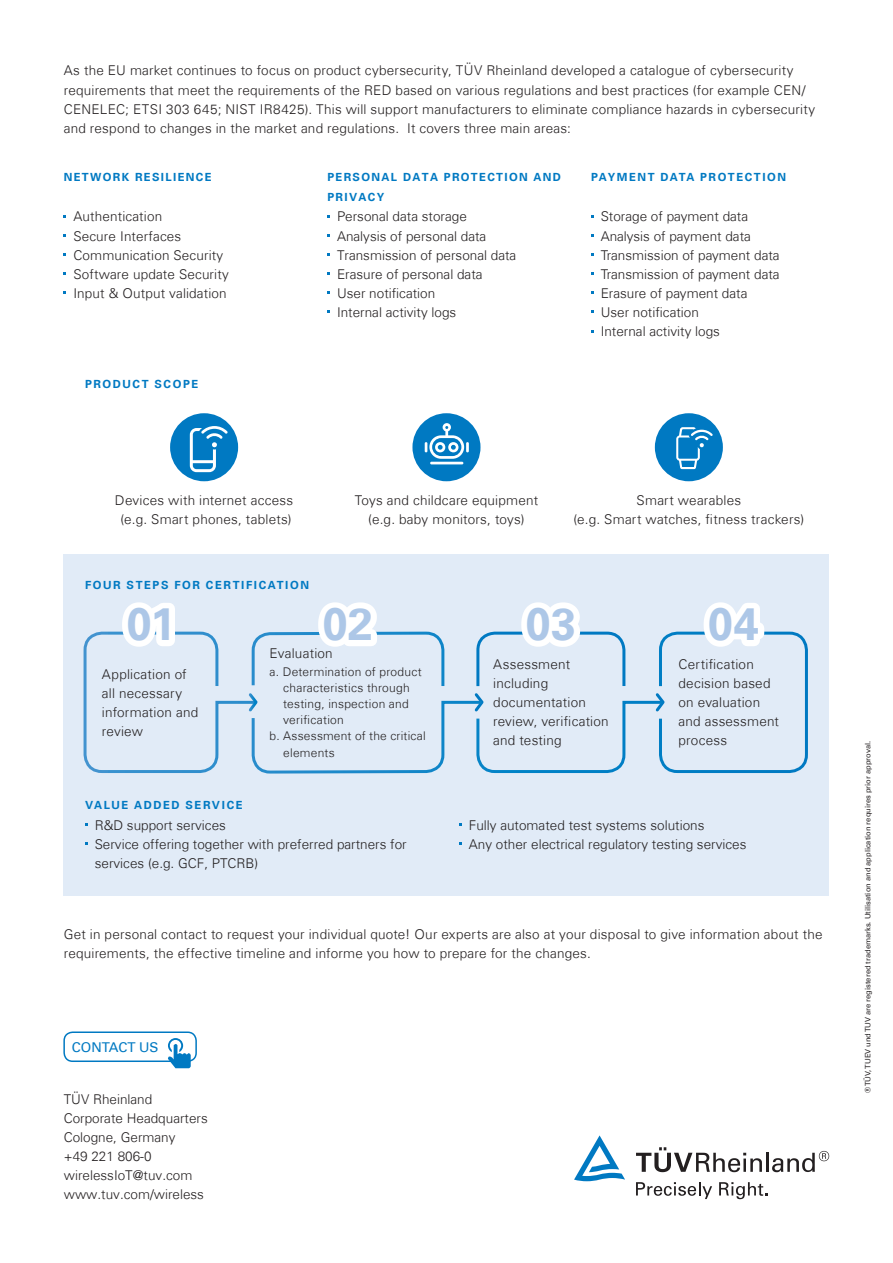
<style>
.page{position:relative;width:893px;height:1263px;background:#fff}
.page>*{position:absolute;margin:0;border:0;box-sizing:border-box;transform-origin:0 0}
.t1{font:700 45px "Univers Com 65";letter-spacing:.01em;color:#adc7e7}
.t2{font:300 13.5px/19.2px "Univers Com 45";letter-spacing:.01em;color:#231f20}
.t3{font:13.5px "Univers Com 55 Roman";color:#0079c2}
.t4{font:300 12px "Univers Com 45";letter-spacing:.02em;color:#231f20}
.t5{font:700 11.25px/20.2px "Univers Com 65";letter-spacing:.135em;color:#0079c2}
.t6{font:7.5px "Univers Com 55 Roman";color:#231f20}
</style>
<div class="page">
<div style="left:63px;top:554px;width:766px;height:341px;background:#e1ebf7"></div>
<div style="left:63px;top:1031px;width:134px;height:31px;border:2px solid #0079c2;border-radius:9px"></div>
<svg style="left:168px;top:1038px;width:23px;height:30px"></svg>
<div style="left:412px;top:413px;width:68px;height:68px;background:#0079c2;border-radius:50%"></div>
<hr style="left:430px;top:462px;width:33px;height:2px;background:#fff">
<svg style="left:425px;top:423px;width:44px;height:36px"></svg>
<div style="left:655px;top:413px;width:68px;height:68px;background:#0079c2;border-radius:50%"></div>
<svg style="left:676px;top:427px;width:37px;height:42px"></svg>
<div style="left:170px;top:413px;width:68px;height:68px;background:#0079c2;border-radius:50%"></div>
<svg style="left:190px;top:426px;width:38px;height:46px"></svg>
<div style="left:659px;top:632px;width:149px;height:141px;border:3px solid #fff;border-radius:17px"></div>
<svg style="left:695px;top:602px;width:75px;height:45px"></svg>
<svg style="left:83px;top:602px;width:584px;height:172px"></svg>
<svg style="left:636px;top:1147px;width:126px;height:25px"></svg>
<hr style="left:766px;top:1153px;width:3px;height:19px;background:#231f20">
<svg style="left:772px;top:1151px;width:57px;height:21px"></svg>
<svg style="left:574px;top:1135px;width:51px;height:46px"></svg>
<svg style="left:636px;top:1182px;width:76px;height:17px"></svg>
<svg style="left:719px;top:1182px;width:48px;height:17px"></svg>
<p class="t2" style="left:64px;top:61px;width:753px">As the EU market continues to focus on product cybersecurity, TÜV Rheinland developed a catalogue of cybersecurity requirements that meet the requirements of the RED based on various regulations and best practices (for example CEN/ CENELEC; ETSI 303 645; NIST IR8425). This will support manufacturers to eliminate compliance hazards in cybersecurity and respond to changes in the market and regulations. It covers three main areas:</p>
<p class="t5" style="left:64px;top:167px;width:149px">NETWORK RESILIENCE</p>
<p class="t2" style="left:73px;top:207px;width:157px">Authentication<br>Secure Interfaces<br>Communication Security<br>Software update Security<br>Input &amp; Output validation</p>
<p class="t5" style="left:85px;top:374px;width:115px">PRODUCT SCOPE</p>
<p class="t5" style="left:327px;top:167px;width:235px">PERSONAL DATA PROTECTION AND<br>PRIVACY</p>
<p class="t2" style="left:337px;top:207px;width:181px">Personal data storage<br>Analysis of personal data<br>Transmission of personal data<br>Erasure of personal data<br>User notification<br>Internal activity logs</p>
<p class="t5" style="left:591px;top:167px;width:197px">PAYMENT DATA PROTECTION</p>
<p class="t2" style="left:601px;top:207px;width:180px">Storage of payment data<br>Analysis of payment data<br>Transmission of payment data<br>Transmission of payment data<br>Erasure of payment data<br>User notification<br>Internal activity logs</p>
<p class="t2" style="left:115px;top:490px;width:180px;text-align:center">Devices with internet access (e.g. Smart phones, tablets)</p>
<p class="t2" style="left:355px;top:490px;width:185px;text-align:center">Toys and childcare equipment (e.g. baby monitors, toys)</p>
<p class="t2" style="left:573px;top:490px;width:232px;text-align:center">Smart wearables<br>(e.g. Smart watches, fitness trackers)</p>
<p class="t5" style="left:85px;top:575px;width:226px">FOUR STEPS FOR CERTIFICATION</p>
<h1 class="t1" style="left:126px;top:597px;width:51px">01</h1>
<h1 class="t1" style="left:322px;top:597px;width:52px">02</h1>
<h1 class="t1" style="left:526px;top:597px;width:52px">03</h1>
<h1 class="t1" style="left:708px;top:597px;width:53px">04</h1>
<p class="t2" style="left:102px;top:664px;width:98px">Application of all necessary information and review</p>
<p class="t2" style="left:493px;top:654px;width:117px">Assessment including documentation review, verification and testing</p>
<p class="t2" style="left:678px;top:654px;width:102px">Certification decision based on evaluation and assessment process</p>
<p class="t2" style="left:270px;top:644px;width:65px">Evaluation</p>
<p class="t4" style="left:270px;top:664px;width:154px">a. Determination of product</p>
<p class="t4" style="left:283px;top:680px;width:128px">characteristics through</p>
<p class="t4" style="left:283px;top:697px;width:127px">testing, inspection and</p>
<p class="t4" style="left:283px;top:713px;width:62px">verification</p>
<p class="t4" style="left:270px;top:729px;width:158px">b. Assessment of the critical</p>
<p class="t4" style="left:283px;top:745px;width:53px">elements</p>
<p class="t5" style="left:85px;top:795px;width:159px">VALUE ADDED SERVICE</p>
<p class="t2" style="left:95px;top:815px;width:314px">R&amp;D support services<br>Service offering together with preferred partners for services (e.g. GCF, PTCRB)</p>
<p class="t2" style="left:469px;top:815px;width:279px">Fully automated test systems solutions<br>Any other electrical regulatory testing services</p>
<p class="t2" style="left:64px;top:925px;width:760px">Get in personal contact to request your individual quote! Our experts are also at your disposal to give information about the requirements, the effective timeline and informe you how to prepare for the changes.</p>
<p class="t3" style="left:72px;top:1039px;width:88px">CONTACT US</p>
<p class="t2" style="left:64px;top:1089px;width:146px">TÜV Rheinland<br>Corporate Headquarters<br>Cologne, Germany<br>+49 221 806-0 wirelessIoT@tuv.com www.tuv.com/wireless</p>
<p class="t6" style="left:863px;top:1093px;width:353px;rotate:-90deg">® TÜV, TUEV und TUV are registered trademarks. Utilisation and application requires prior approval.</p>
</div>
